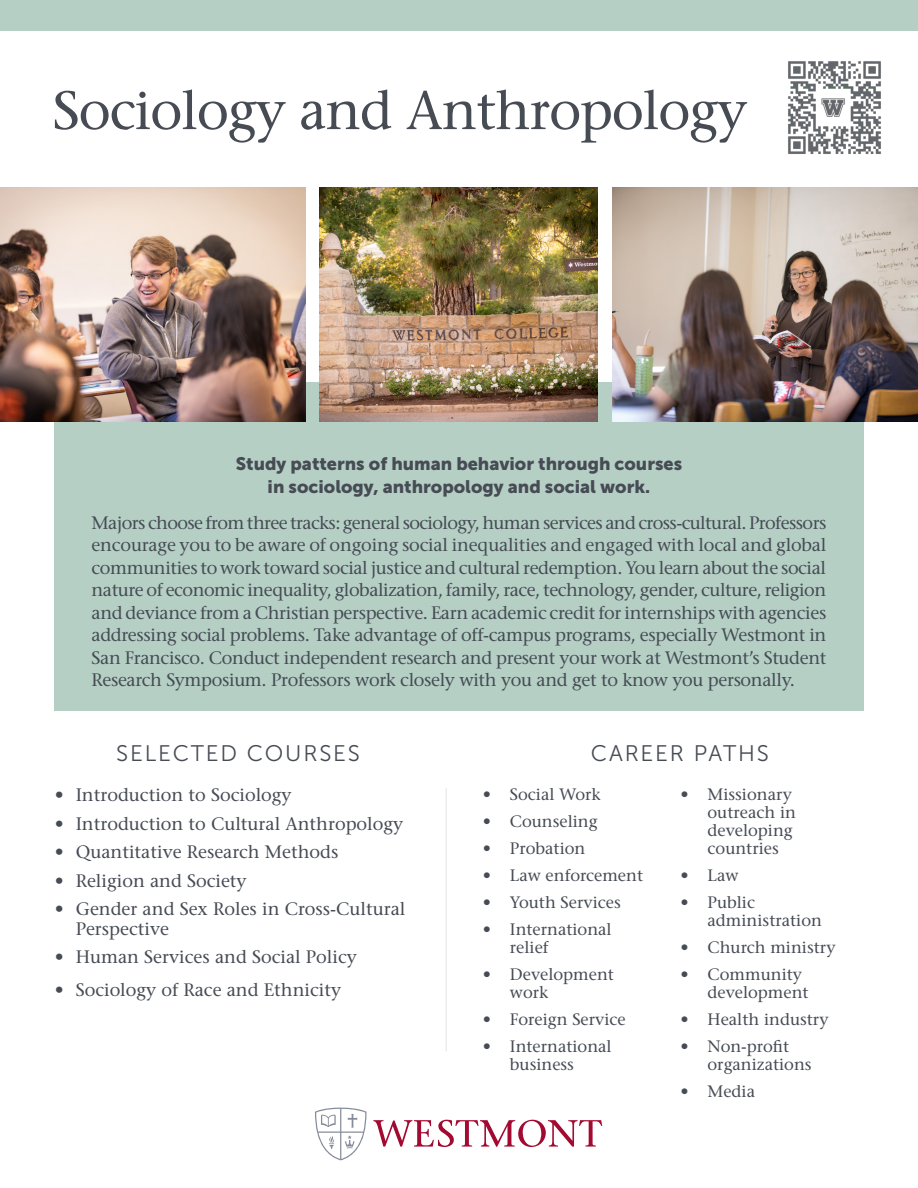
<style>
.page{position:relative;width:918px;height:1188px;background:#fff}
.page>*{position:absolute;margin:0;border:0;box-sizing:border-box;transform-origin:0 0}
.t1{font:500 54px "Stone Serif Std";letter-spacing:-.02em;color:#464b54}
.t2{font:22.5px "Museo Sans 300";letter-spacing:.08em;color:#464b54}
.museo_sans{font:500 18px/22.5px "Stone Serif Std";color:#464b54}
.museo_sans-2{font:18px/22.5px "Museo Sans 900";color:#464b54;text-align:center}
.t3{font:500 16.5px/18px "Stone Serif Std";color:#464b54}
</style>
<div class="page">
<div style="left:0;top:0;width:918px;height:31px;background:#b5cfc4"></div>
<div style="left:54px;top:382px;width:810px;height:329px;background:#b5cfc4"></div>
<img style="left:0;top:188px;width:306px;height:234px">
<img style="left:319px;top:188px;width:279px;height:234px">
<img style="left:612px;top:188px;width:306px;height:234px">
<hr style="left:446px;top:788px;width:1px;height:263px;background:#e2e4e2">
<svg style="left:373px;top:1120px;width:229px;height:27px"></svg>
<svg style="left:315px;top:1108px;width:52px;height:52px"></svg>
<img style="left:788px;top:61px;width:93px;height:93px">
<p class="t1" style="left:53px;top:78px;width:696px">Sociology and Anthropology</p>
<p class="museo_sans-2" style="left:236px;top:453px;width:448px">Study patterns of human behavior through courses in sociology, anthropology and social work.</p>
<p class="museo_sans" style="left:92px;top:511px;width:736px;text-align:justify">Majors choose from three tracks: general sociology, human services and cross-cultural. Professors encourage you to be aware of ongoing social inequalities and engaged with local and global communities to work toward social justice and cultural redemption. You learn about the social nature of economic inequality, globalization, family, race, technology, gender, culture, religion and deviance from a Christian perspective. Earn academic credit for internships with agencies addressing social problems. Take advantage of off-campus programs, especially Westmont in San Francisco. Conduct independent research and present your work at Westmont’s Student Research Symposium. Professors work closely with you and get to know you personally.</p>
<p class="t2" style="left:116px;top:741px;width:245px">SELECTED COURSES</p>
<p class="t2" style="left:591px;top:741px;width:179px">CAREER PATHS</p>
<p class="museo_sans" style="left:55px;top:784px;width:238px">• Introduction to Sociology</p>
<p class="museo_sans" style="left:55px;top:812px;width:350px">• Introduction to Cultural Anthropology</p>
<p class="museo_sans" style="left:55px;top:841px;width:285px">• Quantitative Research Methods</p>
<p class="museo_sans" style="left:55px;top:869px;width:193px">• Religion and Society</p>
<p class="museo_sans" style="left:76px;top:899px;width:331px;line-height:19.5px;text-indent:-21px">• Gender and Sex Roles in Cross-Cultural<br>Perspective</p>
<p class="museo_sans" style="left:55px;top:946px;width:304px">• Human Services and Social Policy</p>
<p class="museo_sans" style="left:55px;top:979px;width:288px">• Sociology of Race and Ethnicity</p>
<p class="t3" style="left:483px;top:786px;width:119px">• Social Work</p>
<p class="t3" style="left:483px;top:813px;width:116px">• Counseling</p>
<p class="t3" style="left:483px;top:840px;width:104px">• Probation</p>
<p class="t3" style="left:483px;top:867px;width:162px">• Law enforcement</p>
<p class="t3" style="left:483px;top:894px;width:139px">• Youth Services</p>
<p class="t3" style="left:510px;top:921px;width:103px;text-indent:-27px">• International relief</p>
<p class="t3" style="left:510px;top:966px;width:106px;text-indent:-27px">• Development work</p>
<p class="t3" style="left:483px;top:1011px;width:144px">• Foreign Service</p>
<p class="t3" style="left:510px;top:1038px;width:103px;text-indent:-27px">• International business</p>
<p class="t3" style="left:708px;top:786px;width:90px;text-indent:-27px">• Missionary outreach in developing countries</p>
<p class="t3" style="left:681px;top:867px;width:59px">• Law</p>
<p class="t3" style="left:708px;top:894px;width:116px;text-indent:-27px">• Public administration</p>
<p class="t3" style="left:681px;top:939px;width:157px">• Church ministry</p>
<p class="t3" style="left:708px;top:966px;width:103px;text-indent:-27px">• Community development</p>
<p class="t3" style="left:681px;top:1011px;width:150px">• Health industry</p>
<p class="t3" style="left:708px;top:1038px;width:106px;text-indent:-27px">• Non-profit organizations</p>
<p class="t3" style="left:681px;top:1083px;width:76px">• Media</p>
</div>
